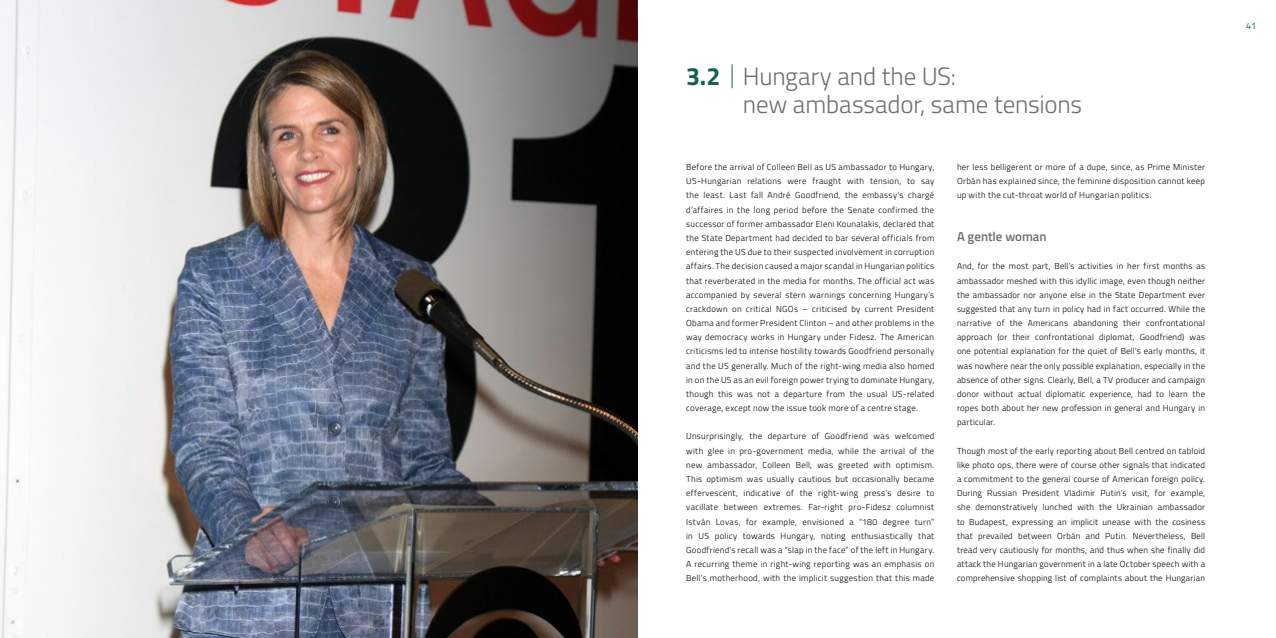
<style>
.page{position:relative;width:1276px;height:638px;background:#fff}
.page>*{position:absolute;margin:0;border:0;box-sizing:border-box;transform-origin:0 0}
.t1{font:300 25px/28.3px "Titillium Web";letter-spacing:-.005em;color:#706f6f}
.t2{font:600 13px "Titillium Web";letter-spacing:-.005em;color:#706f6f}
.t3{font:9px "Titillium Web";color:#176152}
.t4{font:300 8.7px/14.2px "Titillium Web";letter-spacing:.03em;color:#000;text-align:justify}
.s1{font-weight:700;color:#176152}
</style>
<div class="page">
<img style="left:0;top:0;width:638px;height:638px">
<svg style="left:731px;top:64px;width:1px;height:24px"></svg>
<h1 class="t1" style="left:743px;top:61px;width:341px;text-indent:-57px"><span class="s1">3.2</span> Hungary and the US:<br>new ambassador, same tensions</h1>
<p class="t4" style="left:686px;top:160px;width:250px">Before the arrival of Colleen Bell as US ambassador to Hungary, US-Hungarian relations were fraught with tension, to say the least. Last fall André Goodfriend, the embassy’s chargé d’affaires in the long period before the Senate confirmed the successor of former ambassador Eleni Kounalakis, declared that the State Department had decided to bar several officials from entering the US due to their suspected involvement in corruption affairs. The decision caused a major scandal in Hungarian politics that reverberated in the media for months. The official act was accompanied by several stern warnings concerning Hungary’s crackdown on critical NGOs – criticised by current President Obama and former President Clinton – and other problems in the way democracy works in Hungary under Fidesz. The American criticisms led to intense hostility towards Goodfriend personally and the US generally. Much of the right-wing media also homed in on the US as an evil foreign power trying to dominate Hungary, though this was not a departure from the usual US-related coverage, except now the issue took more of a centre stage.</p>
<p class="t4" style="left:686px;top:429px;width:250px">Unsurprisingly, the departure of Goodfriend was welcomed with glee in pro-government media, while the arrival of the new ambassador, Colleen Bell, was greeted with optimism.<br>This optimism was usually cautious but occasionally became effervescent, indicative of the right-wing press’s desire to vacillate between extremes. Far-right pro-Fidesz columnist István Lovas, for example, envisioned a “180 degree turn” in US policy towards Hungary, noting enthusiastically that Goodfriend’s recall was a “slap in the face” of the left in Hungary.<br>A recurring theme in right-wing reporting was an emphasis on Bell’s motherhood, with the implicit suggestion that this made</p>
<p class="t4" style="left:957px;top:159px;width:250px">her less belligerent or more of a dupe, since, as Prime Minister Orbán has explained since, the feminine disposition cannot keep up with the cut-throat world of Hungarian politics.</p>
<h2 class="t2" style="left:957px;top:227px;width:91px">A gentle woman</h2>
<p class="t4" style="left:957px;top:259px;width:250px">And, for the most part, Bell’s activities in her first months as ambassador meshed with this idyllic image, even though neither the ambassador nor anyone else in the State Department ever suggested that any turn in policy had in fact occurred. While the narrative of the Americans abandoning their confrontational approach (or their confrontational diplomat, Goodfriend) was one potential explanation for the quiet of Bell’s early months, it was nowhere near the only possible explanation, especially in the absence of other signs. Clearly, Bell, a TV producer and campaign donor without actual diplomatic experience, had to learn the ropes both about her new profession in general and Hungary in particular.</p>
<p class="t4" style="left:957px;top:443px;width:250px">Though most of the early reporting about Bell centred on tabloid like photo ops, there were of course other signals that indicated a commitment to the general course of American foreign policy.<br>During Russian President Vladimir Putin’s visit, for example, she demonstratively lunched with the Ukrainian ambassador to Budapest, expressing an implicit unease with the cosiness that prevailed between Orbán and Putin. Nevertheless, Bell tread very cautiously for months, and thus when she finally did attack the Hungarian government in a late October speech with a comprehensive shopping list of complaints about the Hungarian</p>
<p class="t3" style="left:1246px;top:19px;width:12px">41</p>
</div>
